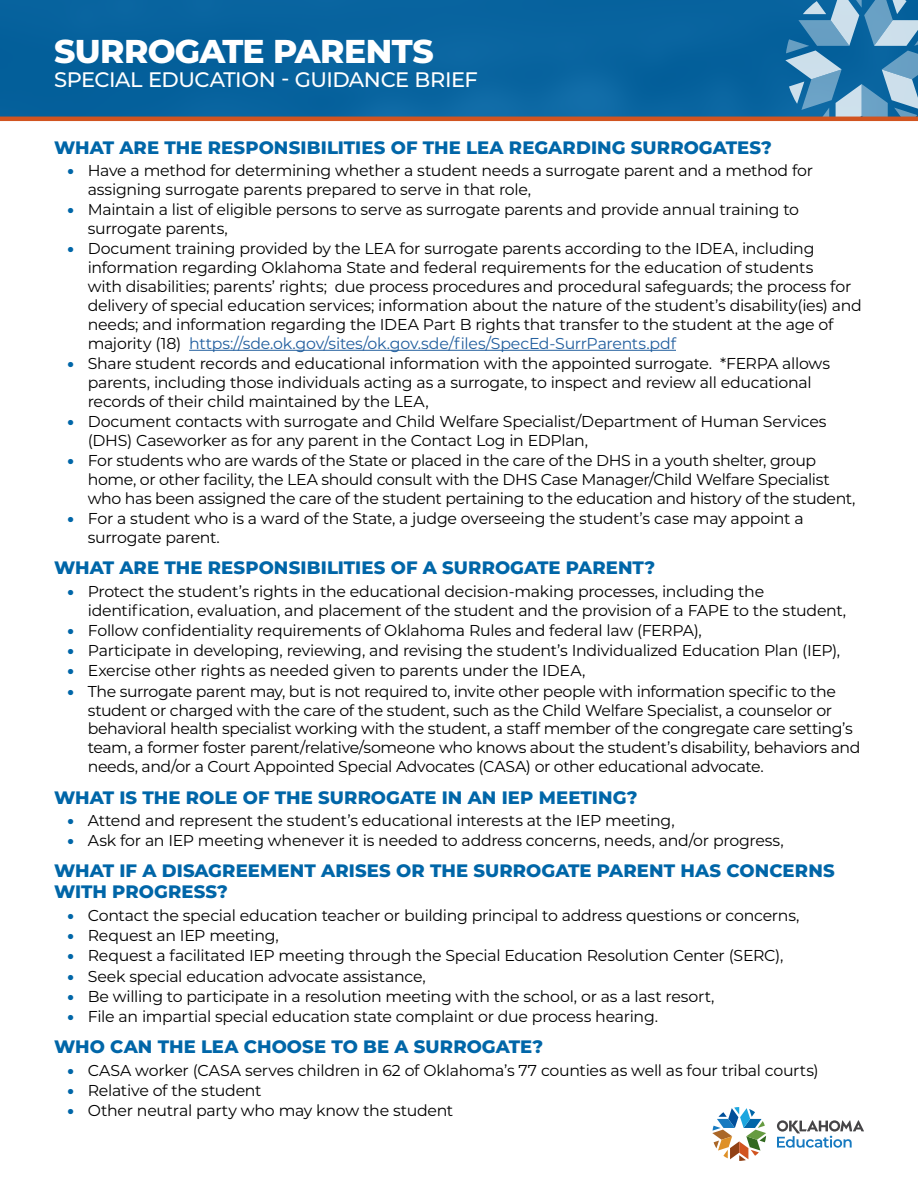
<style>
.page{position:relative;width:918px;height:1188px;background:#fff}
.page>*{position:absolute;margin:0;border:0;box-sizing:border-box;transform-origin:0 0}
.t1{font:800 33px "Montserrat";letter-spacing:-.02em;color:#fff}
.t2{font:500 21px "Montserrat";letter-spacing:-.02em;color:#fff}
.NEW_H2{font:800 18px/21px "Montserrat";letter-spacing:.005em;color:#0066a8}
.t3{font:15.75px/18.9px "Montserrat";letter-spacing:-.02em;color:#000}
.s1{font-weight:900;color:#0066a8}
.s2{color:#215e9e}
</style>
<div class="page">
<svg style="left:712px;top:1107px;width:54px;height:54px"></svg>
<svg style="left:777px;top:1120px;width:87px;height:28px"></svg>
<div style="left:0;top:0;width:918px;height:119px;background:#07639e"></div>
<svg style="left:785px;top:0;width:133px;height:117px"></svg>
<hr style="left:0;top:117px;width:918px;height:4px;background:#d15420">
<hr style="left:189px;top:350px;width:487px;height:1px;background:#215e9e">
<h1 class="t1" style="left:54px;top:27px;width:381px">SURROGATE PARENTS</h1>
<h2 class="t2" style="left:54px;top:65px;width:425px">SPECIAL EDUCATION - GUIDANCE BRIEF</h2>
<h2 class="NEW_H2" style="left:54px;top:136px;width:719px">WHAT ARE THE RESPONSIBILITIES OF THE LEA REGARDING SURROGATES?</h2>
<p class="t3" style="left:88px;top:160px;width:727px;text-indent:-20px"><span class="s1">•</span> Have a method for determining whether a student needs a surrogate parent and a method for assigning surrogate parents prepared to serve in that role,</p>
<p class="t3" style="left:88px;top:199px;width:713px;text-indent:-20px"><span class="s1">•</span> Maintain a list of eligible persons to serve as surrogate parents and provide annual training to surrogate parents,</p>
<p class="t3" style="left:88px;top:239px;width:776px;text-indent:-20px"><span class="s1">•</span> Document training provided by the LEA for surrogate parents according to the IDEA, including information regarding Oklahoma State and federal requirements for the education of students<br>with disabilities; parents’ rights; due process procedures and procedural safeguards; the process for delivery of special education services; information about the nature of the student’s disability(ies) and needs; and information regarding the IDEA Part B rights that transfer to the student at the age of majority (18) <span class="s2">https://sde.ok.gov/sites/ok.gov.sde/files/SpecEd-SurrParents.pdf</span></p>
<p class="t3" style="left:88px;top:353px;width:744px;text-indent:-20px"><span class="s1">•</span> Share student records and educational information with the appointed surrogate. *FERPA allows parents, including those individuals acting as a surrogate, to inspect and review all educational records of their child maintained by the LEA,</p>
<p class="t3" style="left:88px;top:411px;width:740px;text-indent:-20px"><span class="s1">•</span> Document contacts with surrogate and Child Welfare Specialist/Department of Human Services (DHS) Caseworker as for any parent in the Contact Log in EDPlan,</p>
<p class="t3" style="left:88px;top:451px;width:769px;text-indent:-20px"><span class="s1">•</span> For students who are wards of the State or placed in the care of the DHS in a youth shelter, group home, or other facility, the LEA should consult with the DHS Case Manager/Child Welfare Specialist who has been assigned the care of the student pertaining to the education and history of the student,</p>
<p class="t3" style="left:88px;top:509px;width:717px;text-indent:-20px"><span class="s1">•</span> For a student who is a ward of the State, a judge overseeing the student’s case may appoint a surrogate parent.</p>
<h2 class="NEW_H2" style="left:54px;top:556px;width:603px">WHAT ARE THE RESPONSIBILITIES OF A SURROGATE PARENT?</h2>
<p class="t3" style="left:88px;top:581px;width:760px;text-indent:-20px"><span class="s1">•</span> Protect the student’s rights in the educational decision-making processes, including the identification, evaluation, and placement of the student and the provision of a FAPE to the student,</p>
<p class="t3" style="left:68px;top:620px;width:636px"><span class="s1">•</span> Follow confidentiality requirements of Oklahoma Rules and federal law (FERPA),</p>
<p class="t3" style="left:68px;top:641px;width:774px"><span class="s1">•</span> Participate in developing, reviewing, and revising the student’s Individualized Education Plan (IEP),</p>
<p class="t3" style="left:68px;top:661px;width:520px"><span class="s1">•</span> Exercise other rights as needed given to parents under the IDEA,</p>
<p class="t3" style="left:88px;top:681px;width:774px;text-indent:-20px"><span class="s1">•</span> The surrogate parent may, but is not required to, invite other people with information specific to the student or charged with the care of the student, such as the Child Welfare Specialist, a counselor or behavioral health specialist working with the student, a staff member of the congregate care setting’s team, a former foster parent/relative/someone who knows about the student’s disability, behaviors and needs, and/or a Court Appointed Special Advocates (CASA) or other educational advocate.</p>
<h2 class="NEW_H2" style="left:54px;top:786px;width:585px">WHAT IS THE ROLE OF THE SURROGATE IN AN IEP MEETING?</h2>
<p class="t3" style="left:68px;top:810px;width:609px"><span class="s1">•</span> Attend and represent the student’s educational interests at the IEP meeting,</p>
<p class="t3" style="left:68px;top:831px;width:718px"><span class="s1">•</span> Ask for an IEP meeting whenever it is needed to address concerns, needs, and/or progress,</p>
<h2 class="NEW_H2" style="left:54px;top:860px;width:782px">WHAT IF A DISAGREEMENT ARISES OR THE SURROGATE PARENT HAS CONCERNS<br>WITH PROGRESS?</h2>
<p class="t3" style="left:68px;top:905px;width:734px"><span class="s1">•</span> Contact the special education teacher or building principal to address questions or concerns,</p>
<p class="t3" style="left:68px;top:926px;width:213px"><span class="s1">•</span> Request an IEP meeting,</p>
<p class="t3" style="left:68px;top:946px;width:717px"><span class="s1">•</span> Request a facilitated IEP meeting through the Special Education Resolution Center (SERC),</p>
<p class="t3" style="left:68px;top:966px;width:360px"><span class="s1">•</span> Seek special education advocate assistance,</p>
<p class="t3" style="left:68px;top:986px;width:648px"><span class="s1">•</span> Be willing to participate in a resolution meeting with the school, or as a last resort,</p>
<p class="t3" style="left:68px;top:1007px;width:592px"><span class="s1">•</span> File an impartial special education state complaint or due process hearing.</p>
<h2 class="NEW_H2" style="left:54px;top:1036px;width:491px">WHO CAN THE LEA CHOOSE TO BE A SURROGATE?</h2>
<p class="t3" style="left:68px;top:1060px;width:753px"><span class="s1">•</span> CASA worker (CASA serves children in 62 of Oklahoma’s 77 counties as well as four tribal courts)</p>
<p class="t3" style="left:68px;top:1080px;width:196px"><span class="s1">•</span> Relative of the student</p>
<p class="t3" style="left:68px;top:1101px;width:387px"><span class="s1">•</span> Other neutral party who may know the student</p>
</div>
